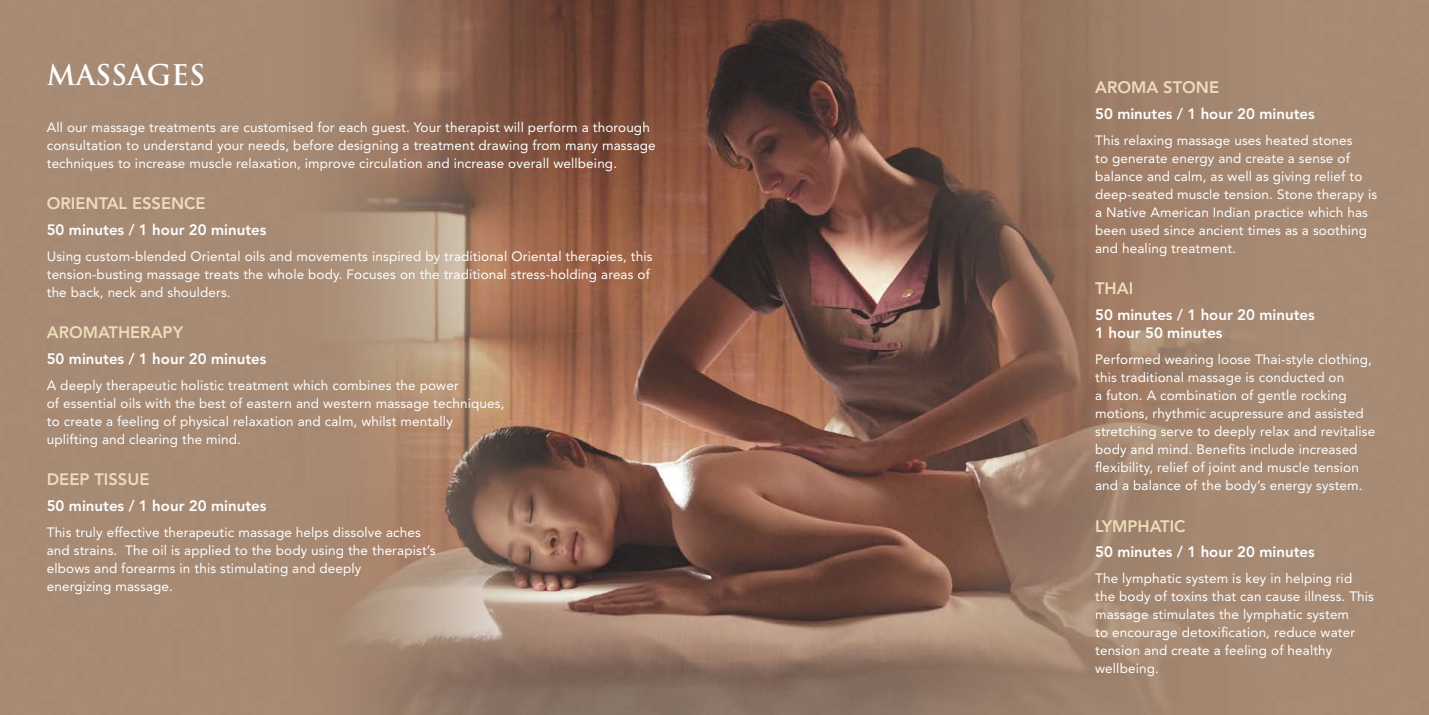
<style>
.page{position:relative;width:1429px;height:715px;background:#fff}
.page>*{position:absolute;margin:0;border:0;box-sizing:border-box;transform-origin:0 0}
.t1{font:700 27.75px "Trajan Pro";color:#fff}
.t2{font:800 16.5px "Avenir";color:#eeddb9}
.t3{font:800 15px/18px "Avenir";color:#fff}
.t4{font:13.5px/18px "Avenir";letter-spacing:.01em;color:#fff}
</style>
<div class="page">
<img style="left:0;top:0;width:1429px;height:714px">
<h1 class="t1" style="left:47px;top:57px;width:160px">MASSAGES</h1>
<p class="t4" style="left:47px;top:118px;width:610px">All our massage treatments are customised for each guest. Your therapist will perform a thorough consultation to understand your needs, before designing a treatment drawing from many massage techniques to increase muscle relaxation, improve circulation and increase overall wellbeing.</p>
<p class="t2" style="left:47px;top:194px;width:160px">ORIENTAL ESSENCE</p>
<p class="t3" style="left:47px;top:220px;width:221px">50 minutes / 1 hour 20 minutes</p>
<p class="t4" style="left:47px;top:247px;width:607px">Using custom-blended Oriental oils and movements inspired by traditional Oriental therapies, this tension-busting massage treats the whole body. Focuses on the traditional stress-holding areas of the back, neck and shoulders.</p>
<p class="t2" style="left:47px;top:323px;width:138px">AROMATHERAPY</p>
<p class="t3" style="left:47px;top:349px;width:221px">50 minutes / 1 hour 20 minutes</p>
<p class="t4" style="left:47px;top:376px;width:459px">A deeply therapeutic holistic treatment which combines the power<br>of essential oils with the best of eastern and western massage techniques, to create a feeling of physical relaxation and calm, whilst mentally uplifting and clearing the mind.</p>
<p class="t2" style="left:47px;top:469px;width:104px">DEEP TISSUE</p>
<p class="t3" style="left:47px;top:496px;width:221px">50 minutes / 1 hour 20 minutes</p>
<p class="t4" style="left:47px;top:523px;width:390px">This truly effective therapeutic massage helps dissolve aches and strains. The oil is applied to the body using the therapist’s elbows and forearms in this stimulating and deeply<br>energizing massage.</p>
<p class="t2" style="left:1095px;top:78px;width:126px">AROMA STONE</p>
<p class="t3" style="left:1095px;top:104px;width:221px">50 minutes / 1 hour 20 minutes</p>
<p class="t4" style="left:1095px;top:131px;width:283px">This relaxing massage uses heated stones<br>to generate energy and create a sense of balance and calm, as well as giving relief to deep-seated muscle tension. Stone therapy is a Native American Indian practice which has been used since ancient times as a soothing and healing treatment.</p>
<p class="t2" style="left:1095px;top:279px;width:40px">THAI</p>
<p class="t3" style="left:1095px;top:305px;width:221px">50 minutes / 1 hour 20 minutes<br>1 hour 50 minutes</p>
<p class="t4" style="left:1095px;top:350px;width:282px">Performed wearing loose Thai-style clothing, this traditional massage is conducted on<br>a futon. A combination of gentle rocking motions, rhythmic acupressure and assisted stretching serve to deeply relax and revitalise body and mind. Benefits include increased flexibility, relief of joint and muscle tension and a balance of the body’s energy system.</p>
<p class="t2" style="left:1095px;top:516px;width:92px">LYMPHATIC</p>
<p class="t3" style="left:1095px;top:542px;width:221px">50 minutes / 1 hour 20 minutes</p>
<p class="t4" style="left:1095px;top:569px;width:280px">The lymphatic system is key in helping rid the body of toxins that can cause illness. This massage stimulates the lymphatic system<br>to encourage detoxification, reduce water tension and create a feeling of healthy wellbeing.</p>
</div>
